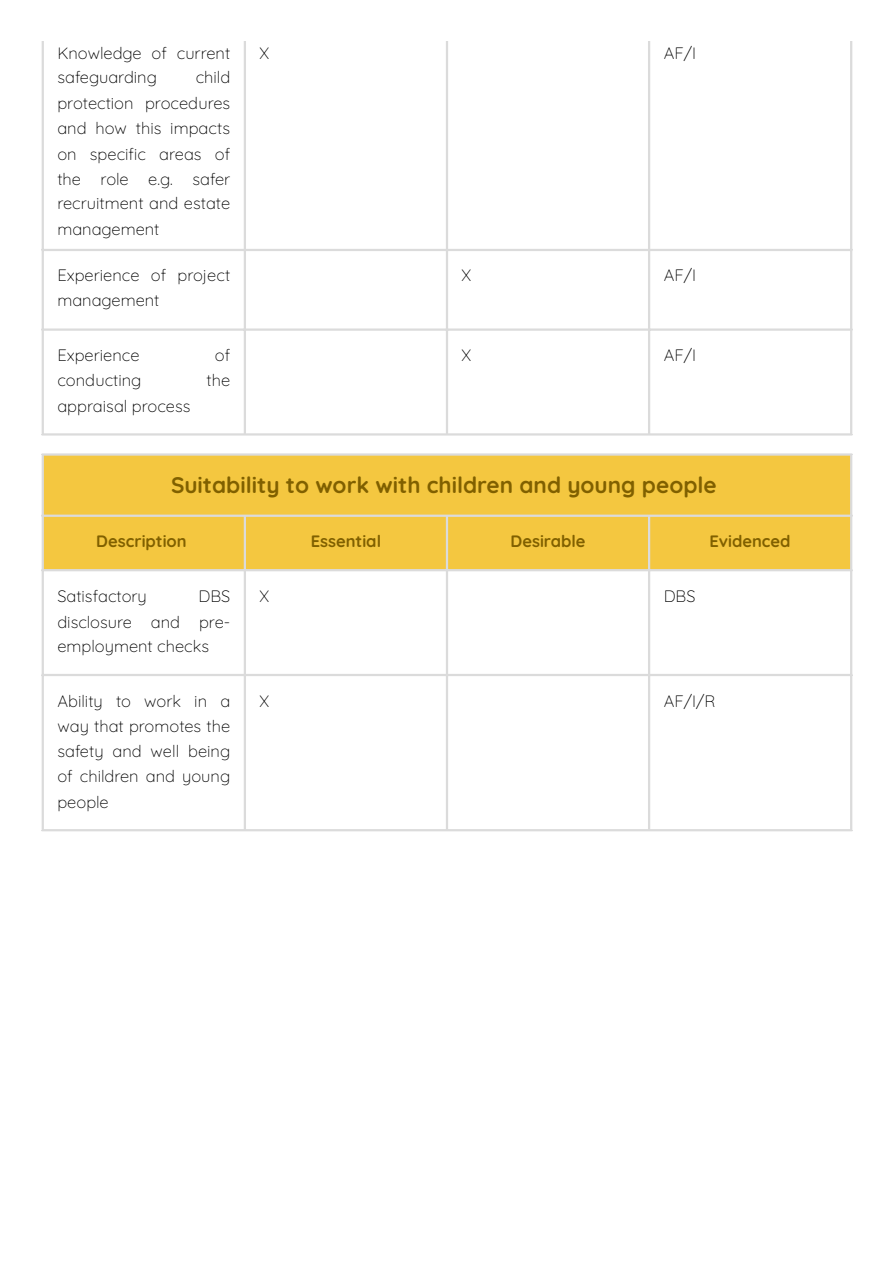
<style>
.page{position:relative;width:894px;height:1263px;background:#fff}
.page>*{position:absolute;margin:0;border:0;box-sizing:border-box;transform-origin:0 0}
.t1{font:700 22.5px "Quicksand";color:#806000}
.t2{font:300 16.5px/25.3px "Quicksand";color:#000;text-align:justify}
.t3{font:700 16.5px "Quicksand";color:#806000}
</style>
<div class="page">
<hr style="left:42px;top:42px;width:2px;height:391px;background:#dbdbdb">
<hr style="left:244px;top:42px;width:2px;height:391px;background:#dbdbdb">
<hr style="left:446px;top:42px;width:2px;height:391px;background:#dbdbdb">
<hr style="left:647px;top:42px;width:3px;height:391px;background:#dbdbdb">
<hr style="left:849px;top:42px;width:3px;height:391px;background:#dbdbdb">
<hr style="left:42px;top:42px;width:810px;height:1px;background:#dbdbdb">
<hr style="left:42px;top:249px;width:810px;height:2px;background:#dbdbdb">
<hr style="left:42px;top:328px;width:810px;height:3px;background:#dbdbdb">
<hr style="left:42px;top:433px;width:810px;height:3px;background:#dbdbdb">
<div style="left:44px;top:456px;width:805px;height:113px;background:#f4c740"></div>
<hr style="left:42px;top:456px;width:2px;height:373px;background:#dbdbdb">
<hr style="left:244px;top:517px;width:2px;height:312px;background:#dbdbdb">
<hr style="left:446px;top:517px;width:2px;height:312px;background:#dbdbdb">
<hr style="left:647px;top:517px;width:3px;height:312px;background:#dbdbdb">
<hr style="left:849px;top:456px;width:3px;height:373px;background:#dbdbdb">
<hr style="left:42px;top:453px;width:810px;height:3px;background:#dbdbdb">
<hr style="left:42px;top:515px;width:810px;height:2px;background:#dbdbdb">
<hr style="left:42px;top:569px;width:810px;height:2px;background:#dbdbdb">
<hr style="left:42px;top:674px;width:810px;height:2px;background:#dbdbdb">
<hr style="left:42px;top:829px;width:810px;height:2px;background:#dbdbdb">
<p class="t2" style="left:57px;top:40px;width:174px;line-height:24.8px">Knowledge of current safeguarding</p>
<p class="t2" style="left:57px;top:64px;width:174px;text-indent:138px">child protection procedures and how this impacts on specific areas of the role e.g. safer recruitment and estate management</p>
<p class="t2" style="left:259px;top:40px;width:11px">X</p>
<p class="t2" style="left:663px;top:40px;width:34px">AF/I</p>
<p class="t2" style="left:57px;top:263px;width:174px;line-height:24.8px">Experience of project management</p>
<p class="t2" style="left:461px;top:263px;width:11px">X</p>
<p class="t2" style="left:663px;top:263px;width:34px">AF/I</p>
<p class="t2" style="left:57px;top:342px;width:84px">Experience</p>
<p class="t2" style="left:215px;top:342px;width:17px">of</p>
<p class="t2" style="left:57px;top:367px;width:86px">conducting</p>
<p class="t2" style="left:206px;top:367px;width:25px">the</p>
<p class="t2" style="left:57px;top:393px;width:134px">appraisal process</p>
<p class="t2" style="left:461px;top:342px;width:11px">X</p>
<p class="t2" style="left:663px;top:342px;width:34px">AF/I</p>
<p class="t1" style="left:171px;top:470px;width:547px">Suitability to work with children and young people</p>
<p class="t3" style="left:96px;top:531px;width:92px">Description</p>
<p class="t3" style="left:310px;top:531px;width:72px">Essential</p>
<p class="t3" style="left:510px;top:531px;width:77px">Desirable</p>
<p class="t3" style="left:709px;top:531px;width:82px">Evidenced</p>
<p class="t2" style="left:57px;top:583px;width:91px">Satisfactory</p>
<p class="t2" style="left:57px;top:583px;width:174px;text-indent:141px">DBS disclosure and pre&shy;employment checks</p>
<p class="t2" style="left:259px;top:583px;width:11px">X</p>
<p class="t2" style="left:663px;top:583px;width:33px">DBS</p>
<p class="t2" style="left:57px;top:688px;width:174px">Ability to work in a way that promotes the safety and well being of children and young people</p>
<p class="t2" style="left:259px;top:688px;width:11px">X</p>
<p class="t2" style="left:663px;top:688px;width:53px">AF/I/R</p>
</div>
